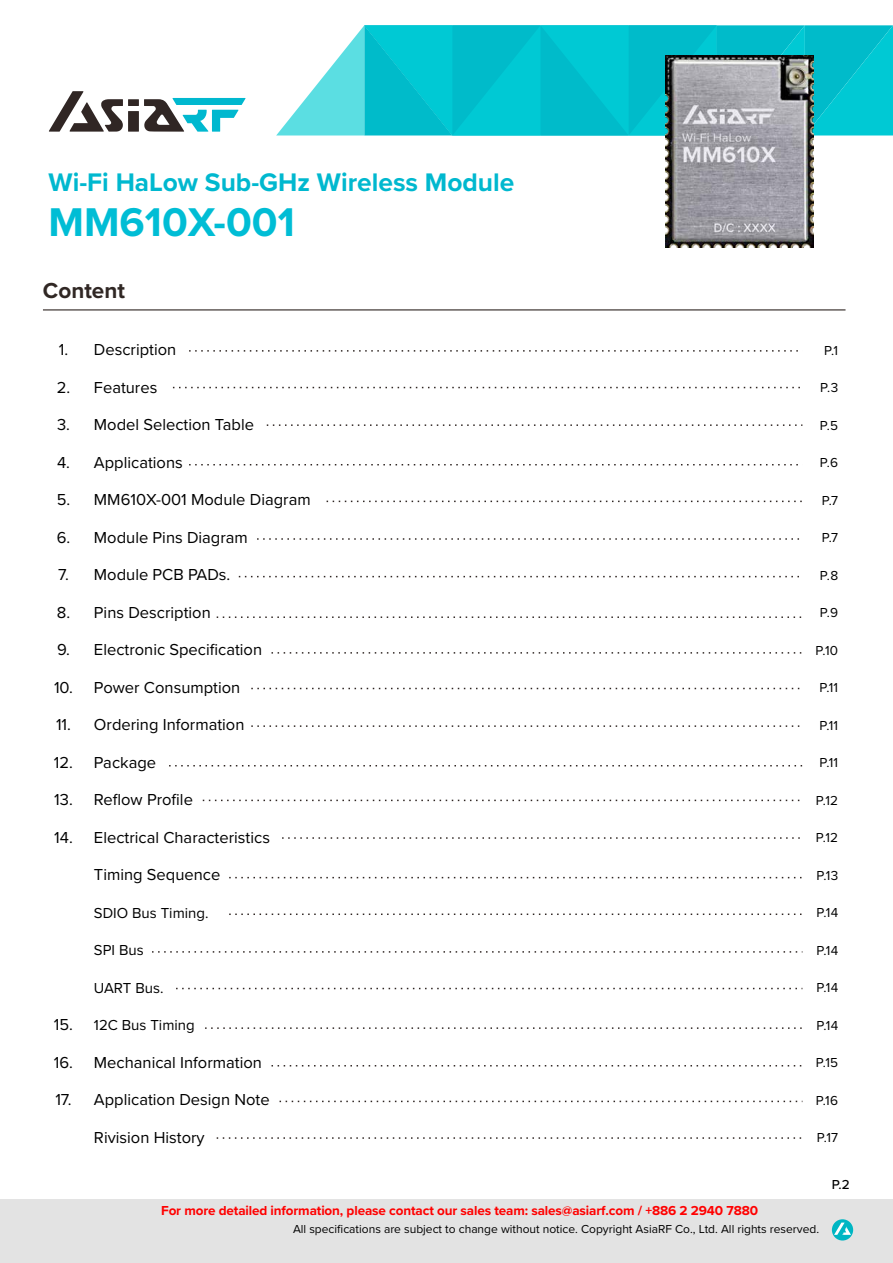
<style>
.page{position:relative;width:893px;height:1263px;background:#fff}
.page>*{position:absolute;margin:0;border:0;box-sizing:border-box;transform-origin:0 0}
.t1{font:700 41.55px "Proxima Nova";color:#00bdd5}
.t2{font:700 26.4px "Proxima Nova";color:#00b8cf}
.t3{font:700 22.5px "Proxima Nova";color:#302724}
.t4{font:16.5px "Proxima Nova";color:#000}
.t5{font:15px "Proxima Nova";color:#000}
.t6{font:700 13.5px "Proxima Nova";letter-spacing:-.01em;color:#f00}
.t7{font:13.5px "Proxima Nova";letter-spacing:.025em;color:#000}
.t8{font:500 13.5px "Proxima Nova";color:#000}
.t9{font:12px "Proxima Nova";color:#000}
</style>
<div class="page">
<hr style="left:43px;top:309px;width:802px;height:1px;background:#302724">
<svg style="left:189px;top:350px;width:609px;height:2px"></svg>
<svg style="left:173px;top:387px;width:627px;height:1px"></svg>
<svg style="left:267px;top:424px;width:535px;height:2px"></svg>
<svg style="left:189px;top:464px;width:609px;height:1px"></svg>
<svg style="left:327px;top:501px;width:475px;height:1px"></svg>
<svg style="left:257px;top:538px;width:542px;height:2px"></svg>
<svg style="left:239px;top:576px;width:560px;height:1px"></svg>
<svg style="left:217px;top:616px;width:585px;height:2px"></svg>
<svg style="left:271px;top:652px;width:531px;height:2px"></svg>
<svg style="left:251px;top:688px;width:549px;height:1px"></svg>
<svg style="left:251px;top:725px;width:549px;height:2px"></svg>
<svg style="left:169px;top:765px;width:633px;height:1px"></svg>
<svg style="left:203px;top:800px;width:597px;height:1px"></svg>
<svg style="left:282px;top:837px;width:518px;height:2px"></svg>
<svg style="left:229px;top:877px;width:573px;height:1px"></svg>
<svg style="left:229px;top:913px;width:573px;height:2px"></svg>
<svg style="left:152px;top:951px;width:650px;height:2px"></svg>
<svg style="left:176px;top:988px;width:626px;height:1px"></svg>
<svg style="left:205px;top:1027px;width:597px;height:2px"></svg>
<svg style="left:271px;top:1065px;width:531px;height:1px"></svg>
<svg style="left:280px;top:1101px;width:522px;height:1px"></svg>
<svg style="left:217px;top:1137px;width:585px;height:2px"></svg>
<svg style="left:276px;top:25px;width:617px;height:110px"></svg>
<svg style="left:49px;top:91px;width:196px;height:41px"></svg>
<div style="left:0;top:1199px;width:893px;height:64px;background:#e3e3e3"></div>
<div style="left:832px;top:1219px;width:21px;height:21px;background:#00b6c3;border-radius:50%"></div>
<svg style="left:834px;top:1222px;width:17px;height:13px"></svg>
<img style="left:665px;top:55px;width:148px;height:192px">
<h2 class="t2" style="left:48px;top:163px;width:467px">Wi-Fi HaLow Sub-GHz Wireless Module</h2>
<h1 class="t1" style="left:48px;top:191px;width:248px">MM610X-001</h1>
<h3 class="t3" style="left:43px;top:274px;width:84px">Content</h3>
<p class="t4" style="left:59px;top:337px;width:11px">1.</p>
<p class="t4" style="left:57px;top:375px;width:15px">2.</p>
<p class="t4" style="left:57px;top:412px;width:14px">3.</p>
<p class="t4" style="left:57px;top:450px;width:15px">4.</p>
<p class="t4" style="left:57px;top:487px;width:15px">5.</p>
<p class="t4" style="left:57px;top:525px;width:15px">6.</p>
<p class="t4" style="left:58px;top:562px;width:12px">7.</p>
<p class="t4" style="left:57px;top:600px;width:15px">8.</p>
<p class="t4" style="left:57px;top:637px;width:15px">9.</p>
<p class="t4" style="left:54px;top:675px;width:20px">10.</p>
<p class="t4" style="left:56px;top:712px;width:16px">11.</p>
<p class="t4" style="left:54px;top:750px;width:21px">12.</p>
<p class="t4" style="left:54px;top:787px;width:20px">13.</p>
<p class="t4" style="left:54px;top:825px;width:20px">14.</p>
<p class="t4" style="left:54px;top:1012px;width:21px">15.</p>
<p class="t4" style="left:54px;top:1050px;width:21px">16.</p>
<p class="t4" style="left:55px;top:1087px;width:18px">17.</p>
<p class="t4" style="left:94px;top:337px;width:84px">Description</p>
<p class="t4" style="left:94px;top:375px;width:65px">Features</p>
<p class="t4" style="left:94px;top:412px;width:162px">Model Selection Table</p>
<p class="t4" style="left:94px;top:450px;width:90px">Applications</p>
<p class="t4" style="left:94px;top:487px;width:218px">MM610X-001 Module Diagram</p>
<p class="t4" style="left:94px;top:525px;width:155px">Module Pins Diagram</p>
<p class="t4" style="left:94px;top:562px;width:138px">Module PCB PADs.</p>
<p class="t4" style="left:94px;top:600px;width:118px">Pins Description</p>
<p class="t4" style="left:94px;top:637px;width:170px">Electronic Specification</p>
<p class="t4" style="left:94px;top:675px;width:148px">Power Consumption</p>
<p class="t4" style="left:94px;top:712px;width:152px">Ordering Information</p>
<p class="t4" style="left:94px;top:750px;width:64px">Package</p>
<p class="t4" style="left:94px;top:788px;width:101px">Reflow Profile</p>
<p class="t4" style="left:94px;top:825px;width:178px">Electrical Characteristics</p>
<p class="t4" style="left:94px;top:863px;width:128px">Timing Sequence</p>
<p class="t5" style="left:94px;top:902px;width:116px">SDIO Bus Timing.</p>
<p class="t5" style="left:94px;top:939px;width:51px">SPI Bus</p>
<p class="t5" style="left:94px;top:977px;width:71px">UART Bus.</p>
<p class="t5" style="left:94px;top:1014px;width:102px">12C Bus Timing</p>
<p class="t4" style="left:94px;top:1050px;width:169px">Mechanical Information</p>
<p class="t4" style="left:94px;top:1087px;width:177px">Application Design Note</p>
<p class="t4" style="left:94px;top:1125px;width:112px">Rivision History</p>
<p class="t6" style="left:161px;top:1200px;width:599px">For more detailed information, please contact our sales team: sales@asiarf.com / +886 2 2940 7880</p>
<p class="t7" style="left:824px;top:340px;width:15px">P.1</p>
<p class="t7" style="left:820px;top:378px;width:19px">P.3</p>
<p class="t7" style="left:820px;top:415px;width:20px">P.5</p>
<p class="t7" style="left:820px;top:453px;width:20px">P.6</p>
<p class="t7" style="left:822px;top:490px;width:18px">P.7</p>
<p class="t7" style="left:822px;top:528px;width:18px">P.7</p>
<p class="t7" style="left:820px;top:565px;width:20px">P.8</p>
<p class="t7" style="left:820px;top:603px;width:20px">P.9</p>
<p class="t7" style="left:816px;top:640px;width:24px">P.10</p>
<p class="t7" style="left:819px;top:678px;width:20px">P.11</p>
<p class="t7" style="left:819px;top:715px;width:20px">P.11</p>
<p class="t7" style="left:819px;top:753px;width:20px">P.11</p>
<p class="t7" style="left:816px;top:790px;width:24px">P.12</p>
<p class="t7" style="left:816px;top:828px;width:24px">P.12</p>
<p class="t7" style="left:816px;top:865px;width:23px">P.13</p>
<p class="t7" style="left:816px;top:903px;width:23px">P.14</p>
<p class="t7" style="left:816px;top:940px;width:23px">P.14</p>
<p class="t7" style="left:816px;top:978px;width:23px">P.14</p>
<p class="t7" style="left:816px;top:1015px;width:23px">P.14</p>
<p class="t7" style="left:816px;top:1053px;width:24px">P.15</p>
<p class="t7" style="left:816px;top:1090px;width:24px">P.16</p>
<p class="t7" style="left:817px;top:1128px;width:23px">P.17</p>
<p class="t8" style="left:832px;top:1174px;width:20px">P.2</p>
<p class="t9" style="left:293px;top:1220px;width:528px">All specifications are subject to change without notice. Copyright AsiaRF Co., Ltd. All rights reserved.</p>
</div>
